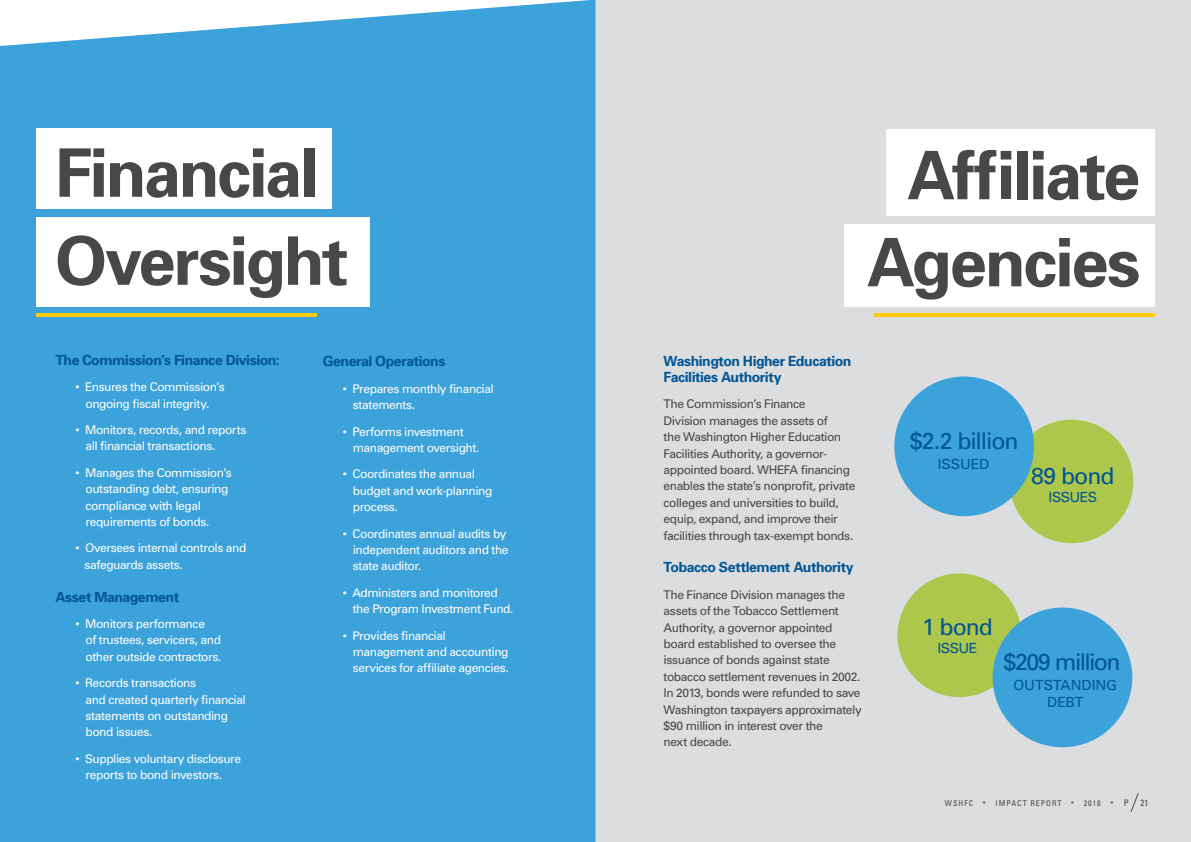
<style>
.page{position:relative;width:1191px;height:842px;background:#fff}
.page>*{position:absolute;margin:0;border:0;box-sizing:border-box;transform-origin:0 0}
.Grey_Left{font:700 67px/88px "Univers";letter-spacing:-.035em;color:#474848}
._11_pt_White_Left{font:23px "Univers";letter-spacing:-.05em;color:#005594}
._11_pt_White_Left-2{font:23px "Univers";letter-spacing:-.07em;color:#005594}
.Universe_12_white{font:700 14px/16.4px "Univers";letter-spacing:-.03em;color:#005594}
._11_pt_White_Left-3{font:14px/17px "Univers";letter-spacing:-.015em;color:#005594;text-align:center}
.Universe_12_white-2{font:12px/16.4px "Univers";letter-spacing:-.035em;color:#fff}
.Universe_12_white-3{font:12px/16.4px "Univers";letter-spacing:-.035em;color:#474848}
.t1{font:condensed 9px "Univers";color:#474848}
.t2{font:condensed 8px "Univers";letter-spacing:.125em;color:#474848}
.s1{font-size:9px}
</style>
<div class="page">
<div style="left:595px;top:0;width:596px;height:842px;background:#dcdddf"></div>
<div style="left:0;top:0;width:595px;height:842px;background:#3ca2da"></div>
<div style="left:36px;top:128px;width:296px;height:81px;background:#fff"></div>
<div style="left:36px;top:217px;width:333px;height:90px;background:#fff"></div>
<hr style="left:36px;top:313px;width:280px;height:3px;background:#feca0a">
<div style="left:886px;top:129px;width:269px;height:87px;background:#fff"></div>
<div style="left:844px;top:224px;width:311px;height:82px;background:#fff"></div>
<hr style="left:874px;top:314px;width:280px;height:3px;background:#feca0a">
<div style="left:1009px;top:420px;width:124px;height:123px;background:#adc64c;border-radius:50%"></div>
<div style="left:894px;top:376px;width:140px;height:140px;background:#3ca2da;border-radius:50%"></div>
<svg style="left:1130px;top:793px;width:8px;height:19px"></svg>
<div style="left:897px;top:573px;width:124px;height:124px;background:#adc64c;border-radius:50%"></div>
<div style="left:992px;top:607px;width:140px;height:140px;background:#3ca2da;border-radius:50%"></div>
<p class="Grey_Left" style="left:55px;top:127px;width:295px">Financial<br>Oversight</p>
<p class="Universe_12_white" style="left:55px;top:351px;width:226px">The Commission’s Finance Division:</p>
<p class="Universe_12_white-2" style="left:75px;top:379px;width:151px;text-align:center">• Ensures the Commission’s ongoing fiscal integrity.</p>
<p class="Universe_12_white-2" style="left:85px;top:421px;width:162px;text-indent:-10px">• Monitors, records, and reports all financial transactions.</p>
<p class="Universe_12_white-2" style="left:85px;top:464px;width:148px;text-indent:-10px">• Manages the Commission’s outstanding debt, ensuring compliance with legal requirements of bonds.</p>
<p class="Universe_12_white-2" style="left:84px;top:540px;width:163px;text-indent:-9px">• Oversees internal controls and safeguards assets.</p>
<p class="Universe_12_white" style="left:55px;top:588px;width:125px">Asset Management</p>
<p class="Universe_12_white-2" style="left:85px;top:615px;width:138px;text-indent:-10px">• Monitors performance<br>of trustees, servicers, and other outside contractors.</p>
<p class="Universe_12_white-2" style="left:85px;top:675px;width:162px;text-indent:-10px">• Records transactions<br>and created quarterly financial statements on outstanding bond issues.</p>
<p class="Universe_12_white-2" style="left:85px;top:750px;width:157px;text-indent:-10px">• Supplies voluntary disclosure reports to bond investors.</p>
<p class="Universe_12_white" style="left:323px;top:353px;width:124px">General Operations</p>
<p class="Universe_12_white-2" style="left:353px;top:380px;width:143px;text-indent:-10px">• Prepares monthly financial statements.</p>
<p class="Universe_12_white-2" style="left:353px;top:423px;width:128px;text-indent:-10px">• Performs investment management oversight.</p>
<p class="Universe_12_white-2" style="left:353px;top:466px;width:141px;text-indent:-10px">• Coordinates the annual budget and work-planning process.</p>
<p class="Universe_12_white-2" style="left:353px;top:525px;width:157px;text-indent:-10px">• Coordinates annual audits by independent auditors and the state auditor.</p>
<p class="Universe_12_white-2" style="left:353px;top:584px;width:162px;text-indent:-10px">• Administers and monitored the Program Investment Fund.</p>
<p class="Universe_12_white-2" style="left:353px;top:627px;width:158px;text-indent:-10px">• Provides financial management and accounting services for affiliate agencies.</p>
<p class="Grey_Left" style="left:866px;top:130px;width:275px;line-height:87px;text-align:center">Affiliate<br>Agencies</p>
<p class="Universe_12_white" style="left:663px;top:352px;width:189px">Washington Higher Education<br>Facilities Authority</p>
<p class="Universe_12_white-3" style="left:663px;top:396px;width:193px">The Commission’s Finance<br>Division manages the assets of<br>the Washington Higher Education Facilities Authority, a governor&shy;appointed board. WHEFA financing enables the state’s nonprofit, private colleges and universities to build, equip, expand, and improve their facilities through tax-exempt bonds.</p>
<p class="Universe_12_white" style="left:663px;top:559px;width:192px">Tobacco Settlement Authority</p>
<p class="Universe_12_white-3" style="left:663px;top:586px;width:200px">The Finance Division manages the assets of the Tobacco Settlement<br>Authority, a governor appointed board established to oversee the issuance of bonds against state tobacco settlement revenues in 2002.<br>In 2013, bonds were refunded to save<br>Washington taxpayers approximately $90 million in interest over the<br>next decade.</p>
<p class="_11_pt_White_Left" style="left:909px;top:426px;width:110px">$2.2 billion</p>
<p class="_11_pt_White_Left-3" style="left:937px;top:455px;width:53px">ISSUED</p>
<p class="_11_pt_White_Left" style="left:1031px;top:461px;width:85px">89 bond</p>
<p class="_11_pt_White_Left-3" style="left:1048px;top:488px;width:50px">ISSUES</p>
<p class="_11_pt_White_Left" style="left:922px;top:613px;width:73px">1 bond</p>
<p class="_11_pt_White_Left-3" style="left:937px;top:639px;width:41px">ISSUE</p>
<p class="_11_pt_White_Left-2" style="left:1003px;top:647px;width:119px">$209 million</p>
<p class="_11_pt_White_Left-3" style="left:1013px;top:676px;width:105px">OUTSTANDING<br>DEBT</p>
<p class="t2" style="left:945px;top:798px;width:185px">WSHFC * IMPACT REPORT * 2018 * <span class="s1">P</span></p>
<p class="t1" style="left:1140px;top:797px;width:9px">21</p>
</div>
